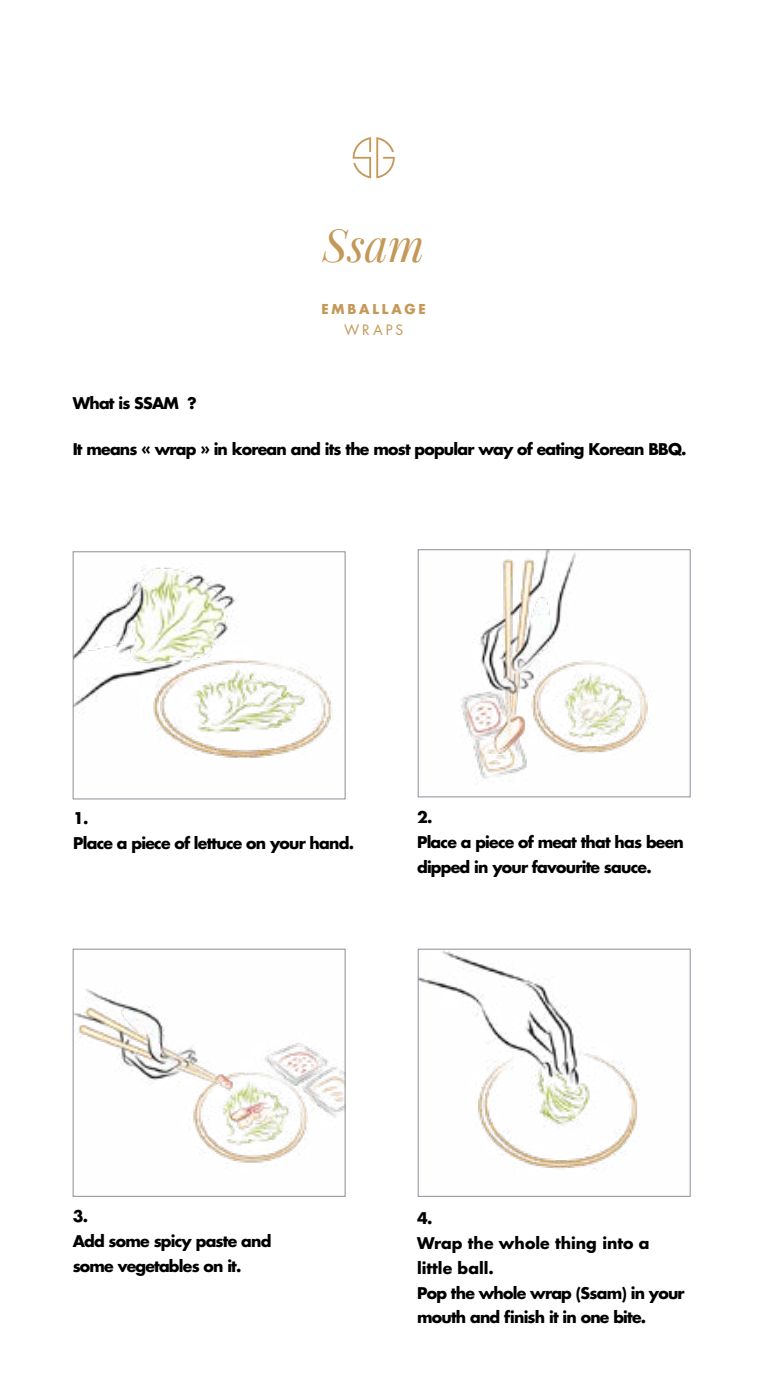
<style>
.page{position:relative;width:769px;height:1389px;background:#fff}
.page>*{position:absolute;margin:0;border:0;box-sizing:border-box;transform-origin:0 0}
.t1{font:italic 44.8px "Playfair Display";color:#c49857}
.t2{font:700 15.75px/24.8px "Futura Std";letter-spacing:-.05em;color:#000}
.t3{font:14px "Futura Std";letter-spacing:.21em;color:#c49857}
.t4{font:700 13.3px "Futura Std";letter-spacing:.21em;color:#c49857}
</style>
<div class="page">
<img style="left:75px;top:567px;width:257px;height:191px">
<div style="left:73px;top:551px;width:273px;height:248px;border:1px solid #8b8e98"></div>
<img style="left:75px;top:989px;width:269px;height:174px">
<div style="left:73px;top:949px;width:273px;height:248px;border:1px solid #8b8e98"></div>
<img style="left:461px;top:551px;width:188px;height:234px">
<div style="left:418px;top:549px;width:273px;height:248px;border:1px solid #8b8e98"></div>
<img style="left:420px;top:951px;width:219px;height:219px">
<div style="left:418px;top:949px;width:273px;height:248px;border:1px solid #8b8e98"></div>
<svg style="left:353px;top:137px;width:42px;height:41px"></svg>
<h1 class="t1" style="left:323px;top:211px;width:103px">Ssam</h1>
<p class="t4" style="left:321px;top:300px;width:106px">EMBALLAGE</p>
<p class="t3" style="left:344px;top:321px;width:61px">WRAPS</p>
<p class="t2" style="left:73px;top:391px;width:126px">What is SSAM ?</p>
<p class="t2" style="left:73px;top:437px;width:615px">It means « wrap » in korean and its the most popular way of eating Korean BBQ.</p>
<p class="t2" style="left:73px;top:805px;width:282px">1.<br>Place a piece of lettuce on your hand.</p>
<p class="t2" style="left:417px;top:804px;width:268px">2.<br>Place a piece of meat that has been dipped in your favourite sauce.</p>
<p class="t2" style="left:73px;top:1204px;width:200px">3.<br>Add some spicy paste and some vegetables on it.</p>
<p class="t2" style="left:417px;top:1205px;width:269px">4.<br>Wrap the whole thing into a little ball.<br>Pop the whole wrap (Ssam) in your mouth and finish it in one bite.</p>
</div>
